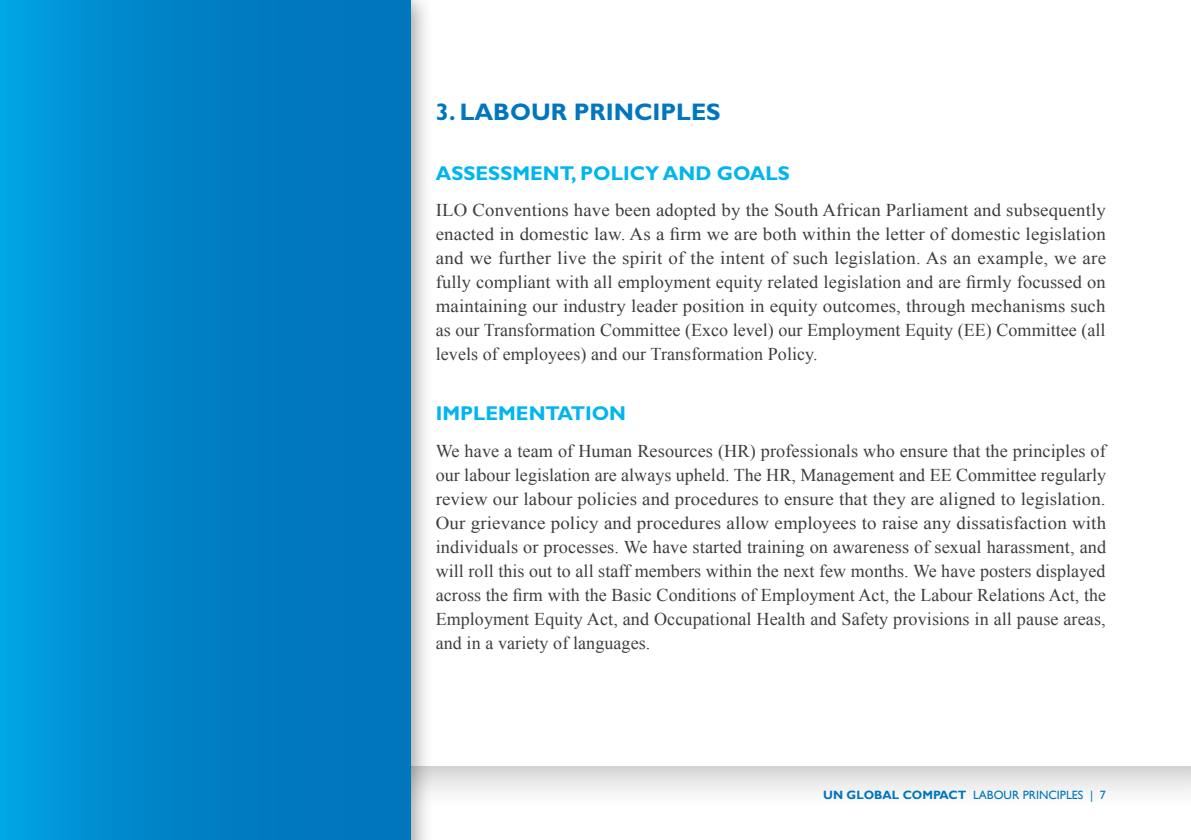
<style>
.page{position:relative;width:1191px;height:840px;background:#fff}
.page>*{position:absolute;margin:0;border:0;box-sizing:border-box;transform-origin:0 0}
.Paragraph_Heading{font:700 24px "Gill Sans Std";color:#0076be}
.Paragraph_Subheading{font:700 20px "Gill Sans Std";color:#00b5f0}
.Body_Copy{font:18px/24px "Times New Roman";letter-spacing:.005em;color:#3e3e3f;text-align:justify}
.Body_Copy-2{font:18px/24px "Times New Roman";letter-spacing:.005em;color:#3e3e3f;text-align:justify;scale:1.04 1}
.t1{font:12px "Gill Sans";color:#0076be}
.s1{font-weight:700}
</style>
<div class="page">
<div style="left:0;top:0;width:1191px;height:811px;background:#231f20;opacity:.3"></div>
<div style="left:0;top:0;width:1191px;height:765px;background:#fff"></div>
<div style="left:0;top:0;width:434px;height:839px;background:#231f20;opacity:.45"></div>
<div style="left:0;top:0;width:411px;height:839px;background:linear-gradient(to right,#009bdb,#006cb6)"></div>
<p class="Paragraph_Heading" style="left:436px;top:98px;width:286px">3. LABOUR PRINCIPLES</p>
<p class="Paragraph_Subheading" style="left:436px;top:161px;width:356px">ASSESSMENT, POLICY AND GOALS</p>
<p class="Body_Copy-2" style="left:436px;top:198px;width:646px">ILO Conventions have been adopted by the South African Parliament and subsequently enacted in domestic law. As a firm we are both within the letter of domestic legislation and we further live the spirit of the intent of such legislation. As an example, we are fully compliant with all employment equity related legislation and are firmly focussed on maintaining our industry leader position in equity outcomes, through mechanisms such as our Transformation Committee (Exco level) our Employment Equity (EE) Committee (all levels of employees) and our Transformation Policy.</p>
<p class="Paragraph_Subheading" style="left:436px;top:401px;width:192px">IMPLEMENTATION</p>
<p class="Body_Copy" style="left:436px;top:438px;width:672px">We have a team of Human Resources (HR) professionals who ensure that the principles of our labour legislation are always upheld. The HR, Management and EE Committee regularly review our labour policies and procedures to ensure that they are aligned to legislation.<br>Our grievance policy and procedures allow employees to raise any dissatisfaction with individuals or processes. We have started training on awareness of sexual harassment, and will roll this out to all staff members within the next few months. We have posters displayed across the firm with the Basic Conditions of Employment Act, the Labour Relations Act, the Employment Equity Act, and Occupational Health and Safety provisions in all pause areas, and in a variety of languages.</p>
<p class="t1" style="left:823px;top:788px;width:284px"><span class="s1">UN GLOBAL COMPACT</span> LABOUR PRINCIPLES | 7</p>
</div>
